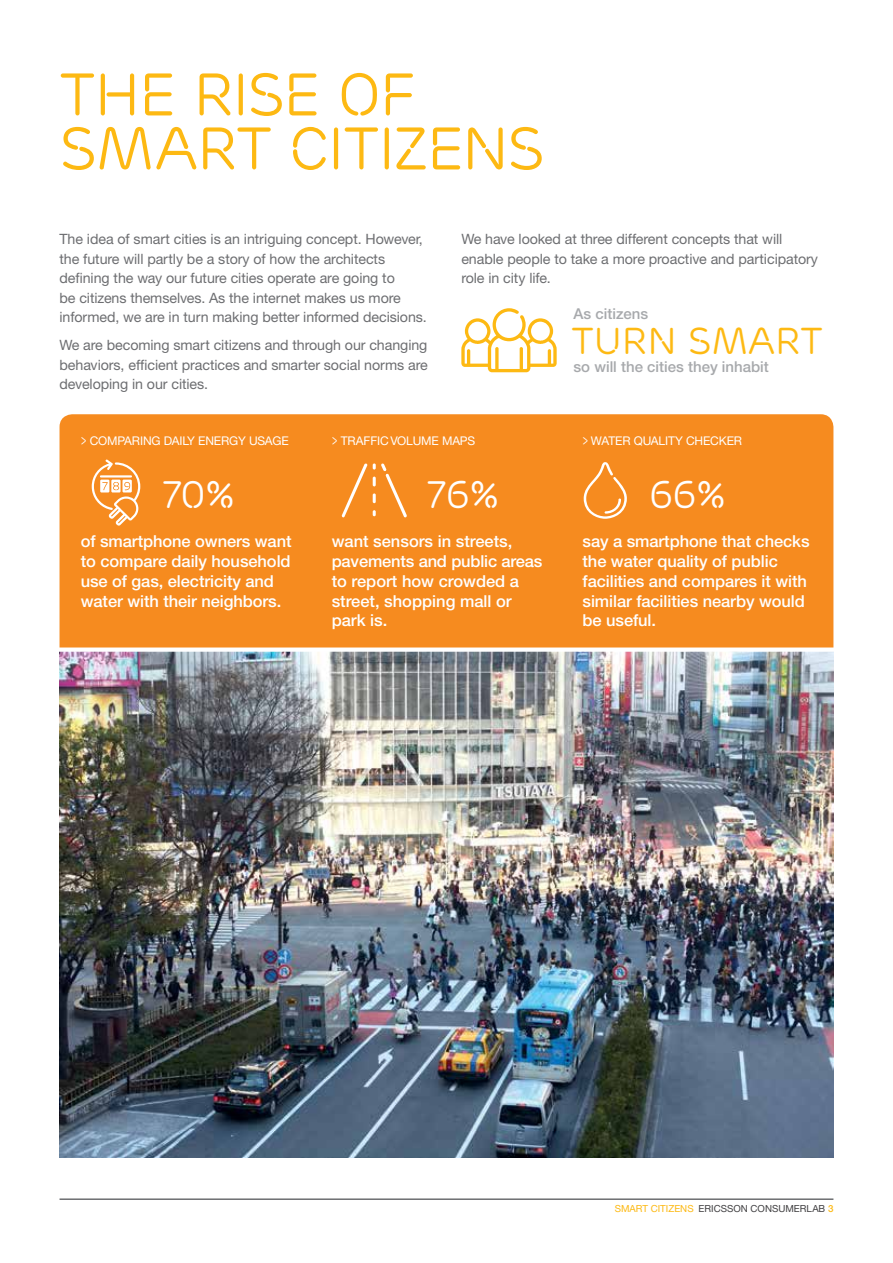
<style>
.page{position:relative;width:893px;height:1263px;background:#fff}
.page>*{position:absolute;margin:0;border:0;box-sizing:border-box;transform-origin:0 0}
.t1{font:60px/54px "Ericsson Capital";letter-spacing:-.025em;color:#fdb913}
.t2{font:38.25px "Ericsson Capital";color:#fff}
.t3{font:37.5px "Ericsson Capital";color:#fdb913}
.t4{font:500 16.5px/19.8px "Ericsson Sans";letter-spacing:-.005em;color:#fff}
.t5{font:500 15px "Ericsson Sans";color:#a7a9ac}
.t6{font:14.25px/19.5px "Ericsson Sans";letter-spacing:-.005em;color:#6d6e71}
.t7{font:12px "Ericsson Sans";letter-spacing:-.01em;color:#fff}
.t8{font:9.75px "Ericsson Sans";color:#414042}
.s1{font-family:"Ericsson Capital"}
.s2{color:#fdb913}
.s3{font-weight:500;color:#fdb913}
</style>
<div class="page">
<img style="left:60px;top:652px;width:773px;height:505px">
<div style="left:60px;top:414px;width:773px;height:233px;background:#f68b1f"></div>
<svg style="left:461px;top:308px;width:96px;height:64px"></svg>
<svg style="left:584px;top:462px;width:43px;height:57px;background:#f79d43"></svg>
<hr style="left:60px;top:1198px;width:773px;height:2px;background:#6d6e71">
<svg style="left:92px;top:459px;width:48px;height:67px"></svg>
<svg style="left:342px;top:463px;width:65px;height:54px;background:#f7993a"></svg>
<h1 class="t1" style="left:60px;top:68px;width:487px">THE RISE OF<br>SMART CITIZENS</h1>
<p class="t6" style="left:60px;top:229px;width:369px">The idea of smart cities is an intriguing concept. However, the future will partly be a story of how the architects defining the way our future cities operate are going to<br>be citizens themselves. As the internet makes us more informed, we are in turn making better informed decisions.</p>
<p class="t6" style="left:60px;top:335px;width:370px;text-align:justify">We are becoming smart citizens and through our changing behaviors, efficient practices and smarter social norms are developing in our cities.</p>
<p class="t6" style="left:461px;top:229px;width:358px">We have looked at three different concepts that will enable people to take a more proactive and participatory role in city life.</p>
<p class="t5" style="left:573px;top:305px;width:76px">As citizens</p>
<h3 class="t3" style="left:571px;top:318px;width:253px">TURN SMART</h3>
<p class="t5" style="left:573px;top:358px;width:197px">so will the cities they inhabit</p>
<p class="t7" style="left:81px;top:434px;width:209px"><span class="s1">&gt;</span> COMPARING DAILY ENERGY USAGE</p>
<p class="t7" style="left:332px;top:434px;width:145px"><span class="s1">&gt;</span> TRAFFIC VOLUME MAPS</p>
<p class="t7" style="left:583px;top:434px;width:161px"><span class="s1">&gt;</span> WATER QUALITY CHECKER</p>
<h2 class="t2" style="left:162px;top:473px;width:74px">70%</h2>
<h2 class="t2" style="left:427px;top:473px;width:73px">76%</h2>
<h2 class="t2" style="left:649px;top:473px;width:78px">66%</h2>
<p class="t4" style="left:81px;top:531px;width:212px">of smartphone owners want to compare daily household use of gas, electricity and water with their neighbors.</p>
<p class="t4" style="left:332px;top:531px;width:212px">want sensors in streets, pavements and public areas to report how crowded a street, shopping mall or park is.</p>
<p class="t4" style="left:583px;top:531px;width:229px">say a smartphone that checks the water quality of public facilities and compares it with similar facilities nearby would be useful.</p>
<p class="t8" style="left:615px;top:1203px;width:220px"><span class="s2">SMART CITIZENS</span> ERICSSON CONSUMERLAB <span class="s3">3</span></p>
</div>
